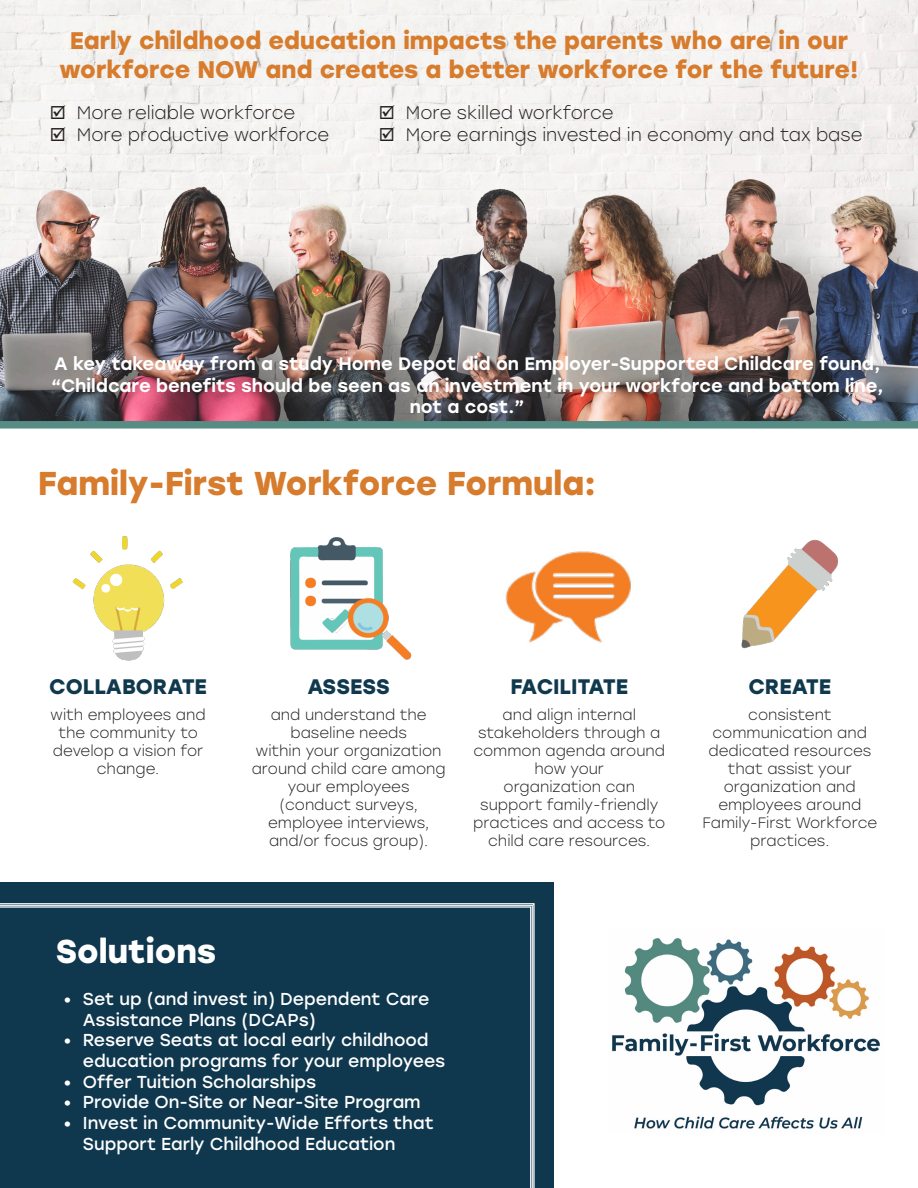
<style>
.page{position:relative;width:918px;height:1188px;background:#fff}
.page>*{position:absolute;margin:0;border:0;box-sizing:border-box;transform-origin:0 0}
.t1{font:700 33px "Stolzl";color:#d77b2c}
.t2{font:700 33px "Stolzl";color:#fff}
.t3{font:700 24px "Stolzl";color:#d77b2c}
.t4{font:700 21px "Stolzl";color:#10394e}
.t5{font:500 18px/21.6px "Stolzl";color:#fff;text-align:center}
.t6{font:300 18px "Stolzl";color:#231f20}
.t7{font:17.25px/20.7px "Stolzl";color:#fff}
.t8{font:300 15px/18px "Stolzl";color:#231f20;text-align:center}
</style>
<div class="page">
<img style="left:0;top:0;width:918px;height:421px">
<div style="left:0;top:883px;width:554px;height:305px;background:#0f374d"></div>
<img style="left:290px;top:537px;width:122px;height:123px">
<img style="left:741px;top:539px;width:97px;height:110px">
<img style="left:72px;top:536px;width:111px;height:125px">
<img style="left:505px;top:551px;width:126px;height:92px">
<div style="left:0;top:421px;width:918px;height:8px;background:#568c83"></div>
<svg style="left:0;top:906px;width:531px;height:282px"></svg>
<img style="left:612px;top:938px;width:268px;height:191px">
<svg style="left:51px;top:105px;width:14px;height:14px"></svg>
<svg style="left:51px;top:127px;width:14px;height:14px"></svg>
<svg style="left:380px;top:105px;width:14px;height:14px"></svg>
<svg style="left:380px;top:127px;width:14px;height:14px"></svg>
<p class="t3" style="left:70px;top:23px;width:780px">Early childhood education impacts the parents who are in our</p>
<p class="t3" style="left:60px;top:52px;width:800px">workforce NOW and creates a better workforce for the future!</p>
<p class="t6" style="left:77px;top:101px;width:220px">More reliable workforce</p>
<p class="t6" style="left:77px;top:122px;width:254px">More productive workforce</p>
<p class="t6" style="left:406px;top:101px;width:209px">More skilled workforce</p>
<p class="t6" style="left:406px;top:122px;width:458px">More earnings invested in economy and tax base</p>
<p class="t5" style="left:51px;top:352px;width:834px">A key takeaway from a study Home Depot did on Employer-Supported Childcare found, “Childcare benefits should be seen as an investment in your workforce and bottom line, not a cost.”</p>
<p class="t1" style="left:38px;top:459px;width:559px">Family-First Workforce Formula:</p>
<p class="t4" style="left:49px;top:671px;width:159px">COLLABORATE</p>
<p class="t4" style="left:307px;top:671px;width:84px">ASSESS</p>
<p class="t4" style="left:510px;top:671px;width:119px">FACILITATE</p>
<p class="t4" style="left:748px;top:671px;width:84px">CREATE</p>
<p class="t8" style="left:51px;top:705px;width:156px">with employees and the community to develop a vision for change.</p>
<p class="t8" style="left:271px;top:705px;width:157px">and understand the</p>
<p class="t8" style="left:503px;top:705px;width:135px">and align internal</p>
<p class="t8" style="left:473px;top:723px;width:193px">stakeholders through a common agenda around how your</p>
<p class="t8" style="left:504px;top:777px;width:133px">organization can</p>
<p class="t8" style="left:473px;top:795px;width:194px">support family-friendly practices and access to child care resources.</p>
<p class="t8" style="left:748px;top:705px;width:85px">consistent</p>
<p class="t8" style="left:708px;top:723px;width:164px">communication and dedicated resources that assist your</p>
<p class="t8" style="left:724px;top:777px;width:134px">organization and</p>
<p class="t8" style="left:718px;top:795px;width:145px">employees around</p>
<p class="t8" style="left:702px;top:813px;width:176px">Family-First Workforce practices.</p>
<p class="t8" style="left:290px;top:723px;width:118px">baseline needs</p>
<p class="t8" style="left:252px;top:741px;width:195px">within your organization around child care among your employees</p>
<p class="t8" style="left:279px;top:795px;width:140px">(conduct surveys,</p>
<p class="t8" style="left:268px;top:813px;width:163px;text-align:left">employee interviews, and/or focus group).</p>
<p class="t2" style="left:56px;top:927px;width:162px">Solutions</p>
<p class="t7" style="left:83px;top:988px;width:348px;text-indent:-20px">• Set up (and invest in) Dependent Care<br>Assistance Plans (DCAPs)</p>
<p class="t7" style="left:83px;top:1029px;width:364px;text-indent:-20px">• Reserve Seats at local early childhood education programs for your employees</p>
<p class="t7" style="left:63px;top:1070px;width:254px">• Offer Tuition Scholarships</p>
<p class="t7" style="left:63px;top:1091px;width:359px">• Provide On-Site or Near-Site Program</p>
<p class="t7" style="left:83px;top:1112px;width:352px;text-indent:-20px">• Invest in Community-Wide Efforts that<br>Support Early Childhood Education</p>
</div>
